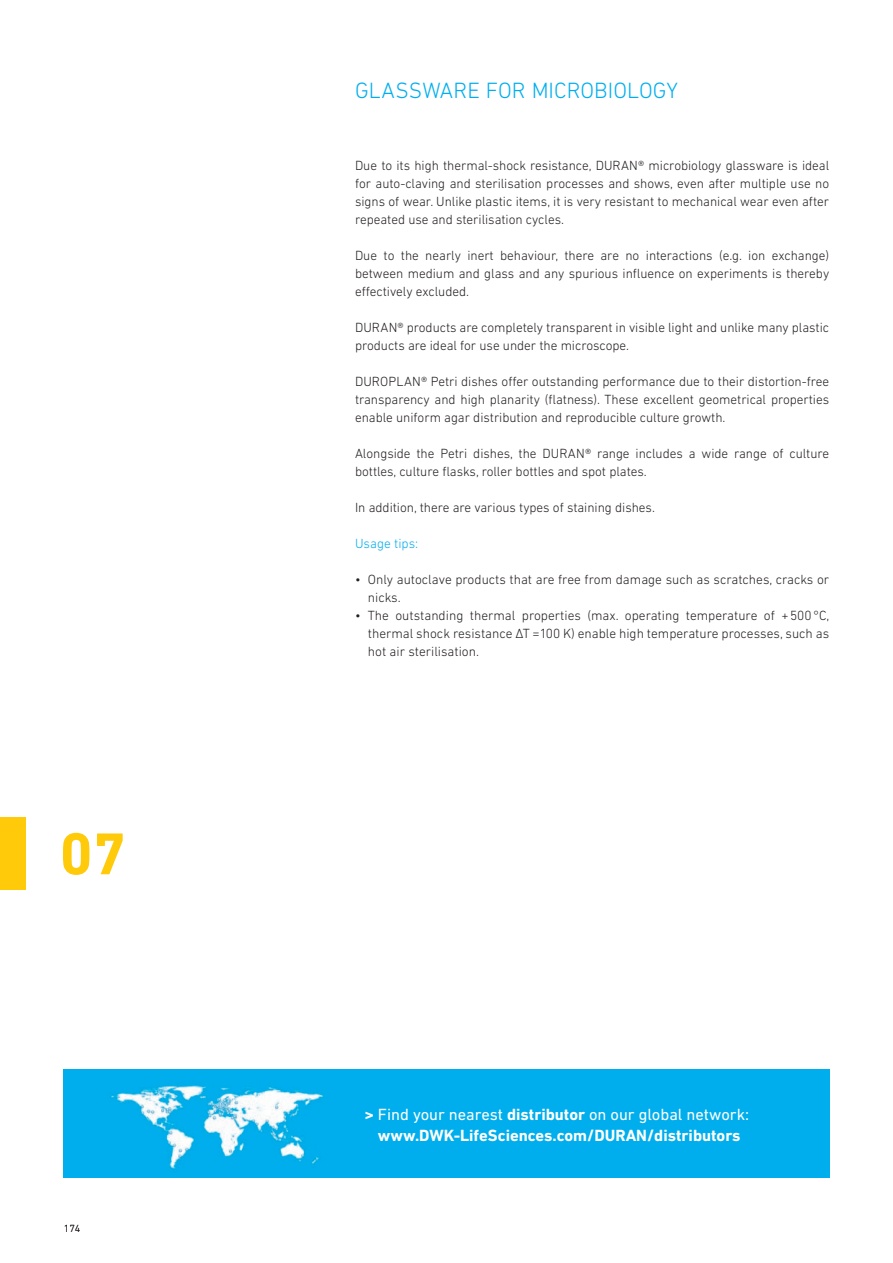
<style>
.page{position:relative;width:893px;height:1263px;background:#fff}
.page>*{position:absolute;margin:0;border:0;box-sizing:border-box;transform-origin:0 0}
.t1{font:700 60px "DIN Next LT Pro";color:#feca0a}
.t2{font:300 22.5px "DIN Next LT Pro";color:#00aeef}
.t3{font:700 16.5px/21px "DIN Next LT Pro";color:#fff;text-align:center}
.t4{font:300 13.5px/18px "DIN Next LT Pro";letter-spacing:-.005em;color:#231f20;text-align:justify}
.t5{font:300 13.5px "DIN Next LT Pro";color:#00aeef}
.t6{font:300 10.5px "DIN Next LT Pro";color:#231f20}
.s1{font-weight:400}
</style>
<div class="page">
<img style="left:64px;top:1070px;width:765px;height:108px">
<div style="left:0;top:818px;width:26px;height:72px;background:#feca0a"></div>
<h1 class="t1" style="left:60px;top:819px;width:68px">07</h1>
<p class="t6" style="left:64px;top:1222px;width:18px">174</p>
<h2 class="t2" style="left:355px;top:77px;width:325px">GLASSWARE FOR MICROBIOLOGY</h2>
<p class="t4" style="left:355px;top:156px;width:476px">Due to its high thermal-shock resistance, DURAN® microbiology glassware is ideal for auto-claving and sterilisation processes and shows, even after multiple use no signs of wear. Unlike plastic items, it is very resistant to mechanical wear even after repeated use and sterilisation cycles.</p>
<p class="t4" style="left:355px;top:246px;width:476px">Due to the nearly inert behaviour, there are no interactions (e.g. ion exchange) between medium and glass and any spurious influence on experiments is thereby effectively excluded.</p>
<p class="t4" style="left:355px;top:318px;width:476px">DURAN® products are completely transparent in visible light and unlike many plastic products are ideal for use under the microscope.</p>
<p class="t4" style="left:355px;top:372px;width:476px">DUROPLAN® Petri dishes offer outstanding performance due to their distortion-free transparency and high planarity (flatness). These excellent geometrical properties enable uniform agar distribution and reproducible culture growth.</p>
<p class="t4" style="left:355px;top:444px;width:476px">Alongside the Petri dishes, the DURAN® range includes a wide range of culture bottles, culture flasks, roller bottles and spot plates.</p>
<p class="t4" style="left:355px;top:498px;width:301px">In addition, there are various types of staining dishes.</p>
<p class="t5" style="left:355px;top:535px;width:65px">Usage tips:</p>
<p class="t4" style="left:368px;top:570px;width:463px;text-indent:-13px">• Only autoclave products that are free from damage such as scratches, cracks or nicks.</p>
<p class="t4" style="left:368px;top:606px;width:463px;text-indent:-13px">• The outstanding thermal properties (max. operating temperature of +500°C, thermal shock resistance ΔT =100 K) enable high temperature processes, such as hot air sterilisation.</p>
<p class="t3" style="left:365px;top:1104px;width:386px">&gt; <span class="s1">Find your nearest</span> distributor <span class="s1">on our global network: </span>www.DWK-LifeSciences.com/DURAN/distributors</p>
</div>
